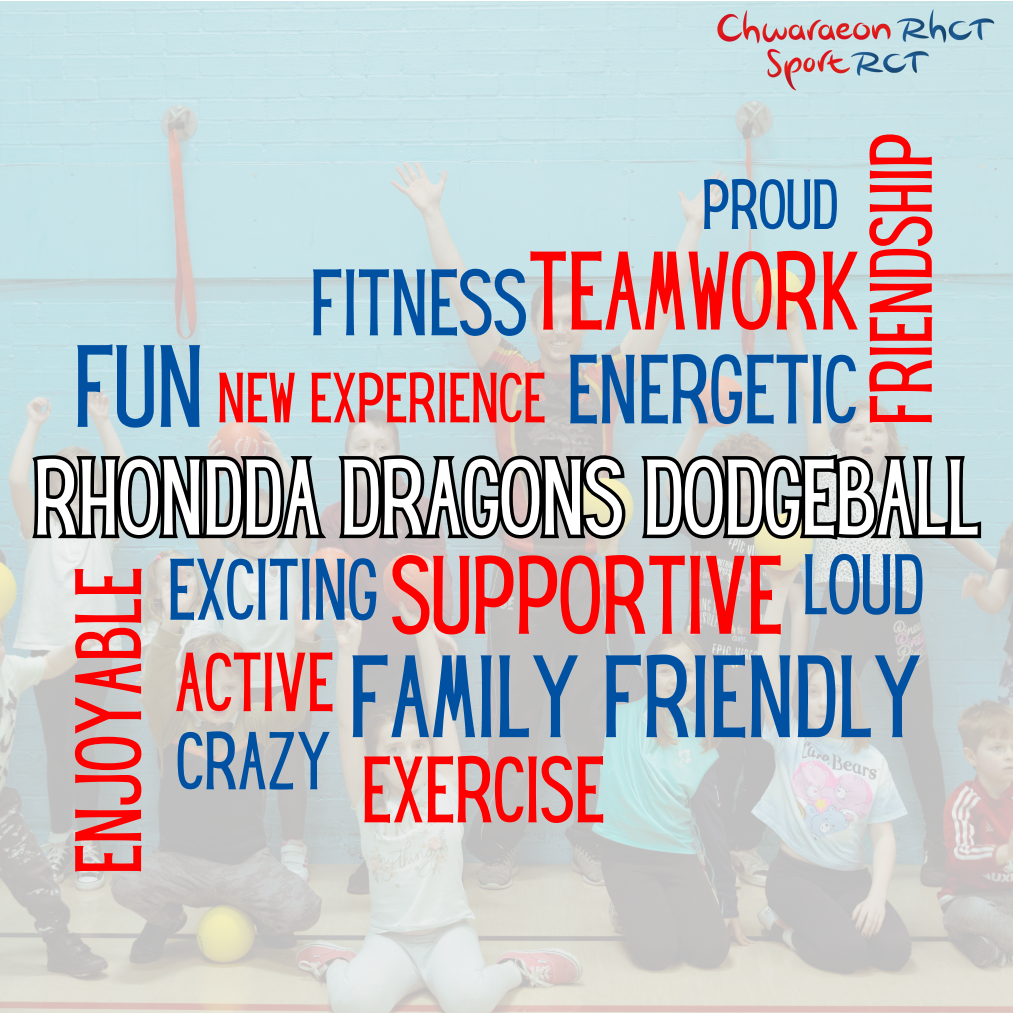
<style>
.page{position:relative;width:1013px;height:1013px;background:#fff}
.page>*{position:absolute;margin:0;border:0;box-sizing:border-box;transform-origin:0 0}
.t1{font:102.12px "Hey Gotcha";color:#0151a3}
.t2{font:97.38px "Hey Gotcha";color:#f00}
.t3{font:93.75px "Hey Gotcha";color:#fff}
.t4{font:85.62px "Hey Gotcha";color:#0151a3}
.t5{font:82.25px "Hey Gotcha";color:#f00}
.t6{font:82.25px "Hey Gotcha";color:#0151a3}
.t7{font:77.25px "Hey Gotcha";color:#f00}
.t8{font:76.12px "Hey Gotcha";color:#0151a3}
.t9{font:75px "Hey Gotcha";color:#0151a3}
.t10{font:73px "Hey Gotcha";color:#f00}
.t11{font:71.75px "Hey Gotcha";color:#0151a3}
.t12{font:62px "Hey Gotcha";color:#f00}
.t13{font:62px "Hey Gotcha";color:#0151a3}
</style>
<div class="page">
<img style="left:0;top:2px;width:1012px;height:1010px">
<img style="left:693px;top:2px;width:319px;height:99px">
<svg style="left:27px;top:435px;width:957px;height:120px;background:#727675"></svg>
<p class="t7" style="left:869px;top:425px;width:294px;rotate:-90deg">FRIENDSHIP</p>
<h1 class="t13" style="left:701px;top:179px;width:138px">PROUD</h1>
<h4 class="t2" style="left:529px;top:251px;width:327px">TEAMWORK</h4>
<p class="t6" style="left:310px;top:269px;width:216px">FITNESS</p>
<h2 class="t1" style="left:74px;top:345px;width:124px">FUN</h2>
<p class="t4" style="left:567px;top:355px;width:289px">ENERGETIC</p>
<h3 class="t3" style="left:34px;top:459px;width:942px">RHONDDA DRAGONS DODGEBALL</h3>
<h4 class="t12" style="left:217px;top:373px;width:327px">NEW EXPERIENCE</h4>
<h5 class="t5" style="left:75px;top:874px;width:309px;rotate:-90deg">ENJOYABLE</h5>
<h6 class="t9" style="left:802px;top:554px;width:123px">LOUD</h6>
<h1 class="t2" style="left:390px;top:556px;width:393px">SUPPORTIVE</h1>
<h5 class="t1" style="left:349px;top:655px;width:575px">FAMILY FRIENDLY</h5>
<h2 class="t8" style="left:167px;top:559px;width:209px">EXCITING</h2>
<h5 class="t10" style="left:175px;top:652px;width:160px">ACTIVE</h5>
<h3 class="t11" style="left:176px;top:732px;width:156px">CRAZY</h3>
<h2 class="t5" style="left:361px;top:756px;width:245px">EXERCISE</h2>
</div>
